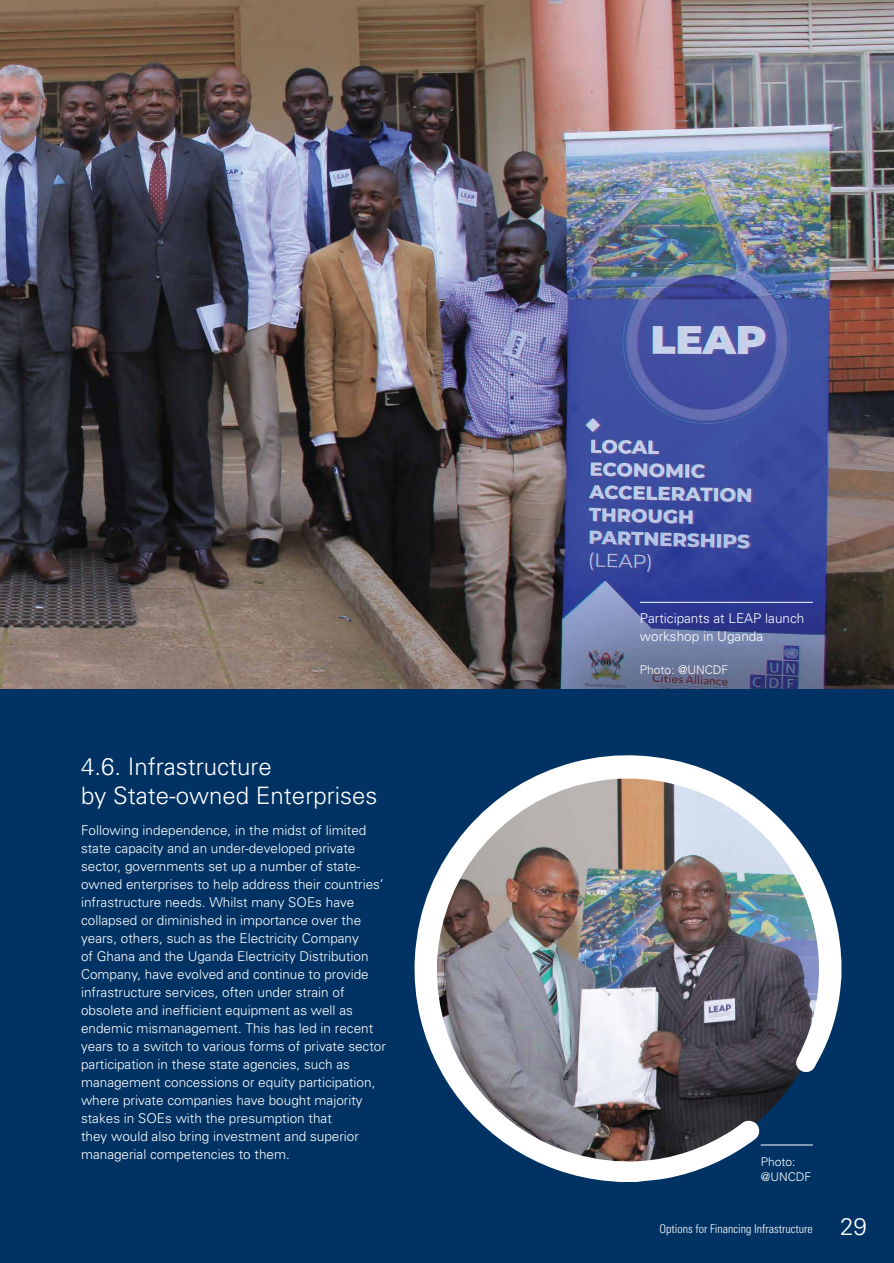
<style>
.page{position:relative;width:894px;height:1263px;background:#fff}
.page>*{position:absolute;margin:0;border:0;box-sizing:border-box;transform-origin:0 0}
.t1{font:300 24px/28.8px "Univers";color:#fff}
.t2{font:300 13.5px/18px "Univers";color:#fff}
.t3{font:300 condensed 12px "Univers";color:#fff}
.t4{font:300 12px/15px "Univers";color:#fff}
.s1{font-stretch:normal;font-size:24px}
</style>
<div class="page">
<img style="left:0;top:0;width:893px;height:690px">
<div style="left:0;top:690px;width:893px;height:573px;background:#003364"></div>
<img style="left:414px;top:755px;width:428px;height:427px">
<hr style="left:639px;top:602px;width:173px;height:1px;background:#fff">
<hr style="left:760px;top:1144px;width:52px;height:1px;background:#fff">
<h1 class="t1" style="left:81px;top:752px;width:298px">4.6. Infrastructure<br>by State-owned Enterprises</h1>
<p class="t2" style="left:81px;top:821px;width:306px">Following independence, in the midst of limited state capacity and an under-developed private sector, governments set up a number of state&shy;owned enterprises to help address their countries’ infrastructure needs. Whilst many SOEs have collapsed or diminished in importance over the years, others, such as the Electricity Company<br>of Ghana and the Uganda Electricity Distribution Company, have evolved and continue to provide infrastructure services, often under strain of obsolete and inefficient equipment as well as endemic mismanagement. This has led in recent years to a switch to various forms of private sector participation in these state agencies, such as management concessions or equity participation, where private companies have bought majority stakes in SOEs with the presumption that<br>they would also bring investment and superior managerial competencies to them.</p>
<p class="t2" style="left:639px;top:609px;width:166px">Participants at LEAP launch workshop in Uganda</p>
<p class="t4" style="left:639px;top:662px;width:90px">Photo: @UNCDF</p>
<p class="t4" style="left:760px;top:1153px;width:52px">Photo: @UNCDF</p>
<p class="t3" style="left:659px;top:1221px;width:209px">Options for Financing Infrastructure <span class="s1">29</span></p>
</div>
